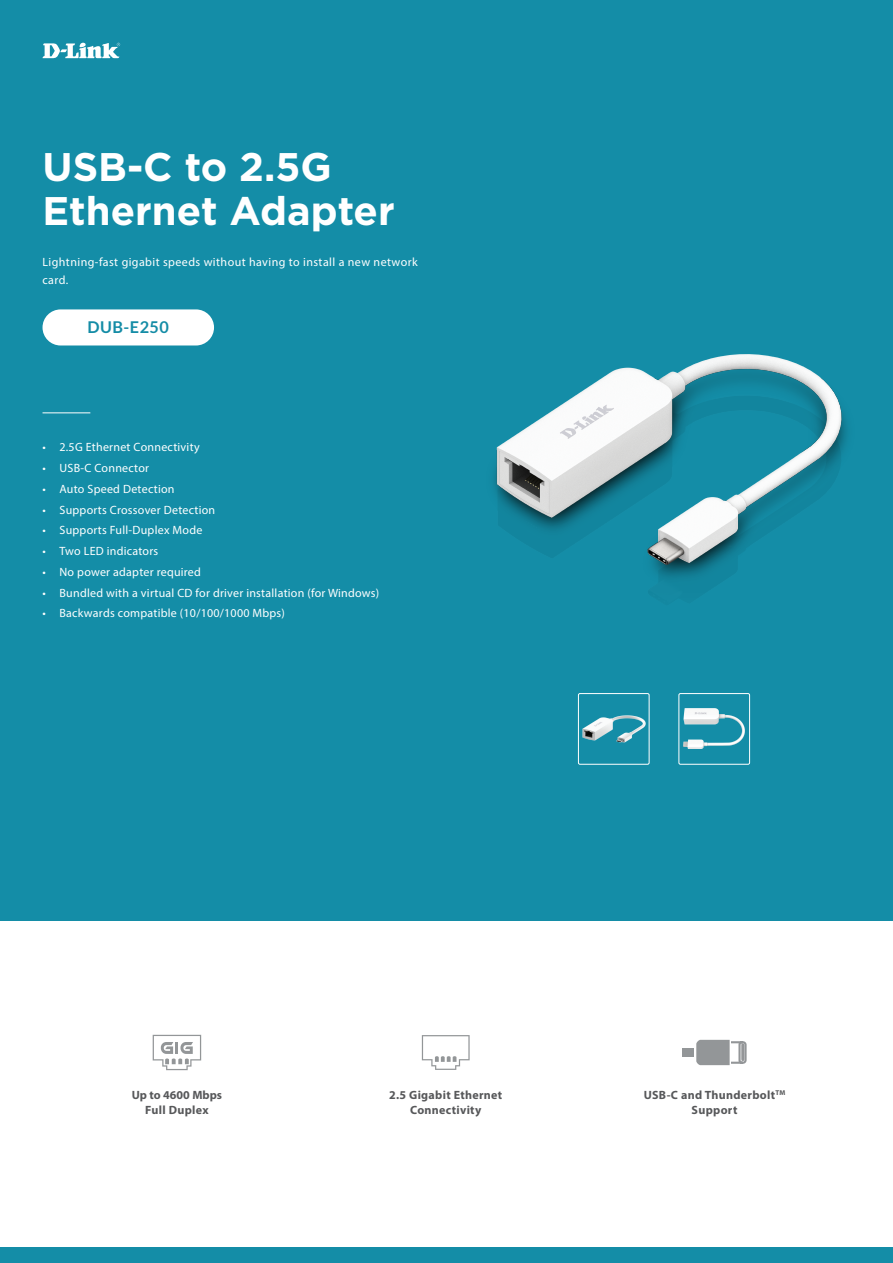
<style>
.page{position:relative;width:893px;height:1263px;background:#fff}
.page>*{position:absolute;margin:0;border:0;box-sizing:border-box;transform-origin:0 0}
.t1{font:700 39.9px/44.4px "Gotham";color:#fff}
.t2{font:700 16.35px "Lato";letter-spacing:.03em;color:#148ca6}
.t3{font:12px/18px "Myriad Pro";letter-spacing:.02em;color:#fff}
.t4{font:700 12px/14.4px "Myriad Pro";letter-spacing:.025em;color:#57585a;text-align:center}
.t5{font:700 12px/14.4px "Myriad Pro";color:#57585a;text-align:center}
</style>
<div class="page">
<div style="left:0;top:0;width:893px;height:921px;background:#148da7"></div>
<div style="left:0;top:1248px;width:893px;height:15px;background:#148da7"></div>
<img style="left:494px;top:354px;width:353px;height:229px">
<img style="left:582px;top:715px;width:64px;height:28px">
<div style="left:578px;top:693px;width:71px;height:72px;border:1px solid #fff;border-radius:2px"></div>
<img style="left:683px;top:708px;width:62px;height:41px">
<div style="left:678px;top:693px;width:72px;height:72px;border:1px solid #fff;border-radius:2px"></div>
<svg style="left:42px;top:43px;width:78px;height:15px"></svg>
<hr style="left:43px;top:412px;width:47px;height:1px;background:#fff">
<div style="left:43px;top:309px;width:171px;height:36px;background:#fff;border-radius:18px"></div>
<svg style="left:153px;top:1035px;width:48px;height:35px"></svg>
<svg style="left:422px;top:1035px;width:48px;height:35px"></svg>
<svg style="left:696px;top:1040px;width:51px;height:25px"></svg>
<div style="left:741px;top:1043px;width:3px;height:18px;border:2px solid #949698"></div>
<div style="left:682px;top:1048px;width:12px;height:9px;background:#939698"></div>
<h1 class="t1" style="left:43px;top:144px;width:354px">USB-C to 2.5G<br>Ethernet Adapter</h1>
<p class="t3" style="left:43px;top:253px;width:377px">Lightning-fast gigabit speeds without having to install a new network card.</p>
<h2 class="t2" style="left:87px;top:318px;width:83px">DUB-E250</h2>
<p class="t3" style="left:43px;top:438px;width:159px">• 2.5G Ethernet Connectivity</p>
<p class="t3" style="left:43px;top:459px;width:108px">• USB-C Connector</p>
<p class="t3" style="left:43px;top:479px;width:134px">• Auto Speed Detection</p>
<p class="t3" style="left:43px;top:500px;width:174px">• Supports Crossover Detection</p>
<p class="t3" style="left:43px;top:521px;width:161px">• Supports Full-Duplex Mode</p>
<p class="t3" style="left:43px;top:542px;width:117px">• Two LED indicators</p>
<p class="t3" style="left:43px;top:562px;width:160px">• No power adapter required</p>
<p class="t3" style="left:43px;top:583px;width:338px">• Bundled with a virtual CD for driver installation (for Windows)</p>
<p class="t3" style="left:43px;top:604px;width:244px">• Backwards compatible (10/100/1000 Mbps)</p>
<p class="t5" style="left:132px;top:1088px;width:92px">Up to 4600 Mbps<br>Full Duplex</p>
<p class="t4" style="left:389px;top:1088px;width:115px">2.5 Gigabit Ethernet<br>Connectivity</p>
<p class="t4" style="left:644px;top:1088px;width:143px">USB-C and Thunderbolt<sup>TM<br></sup>Support</p>
</div>
